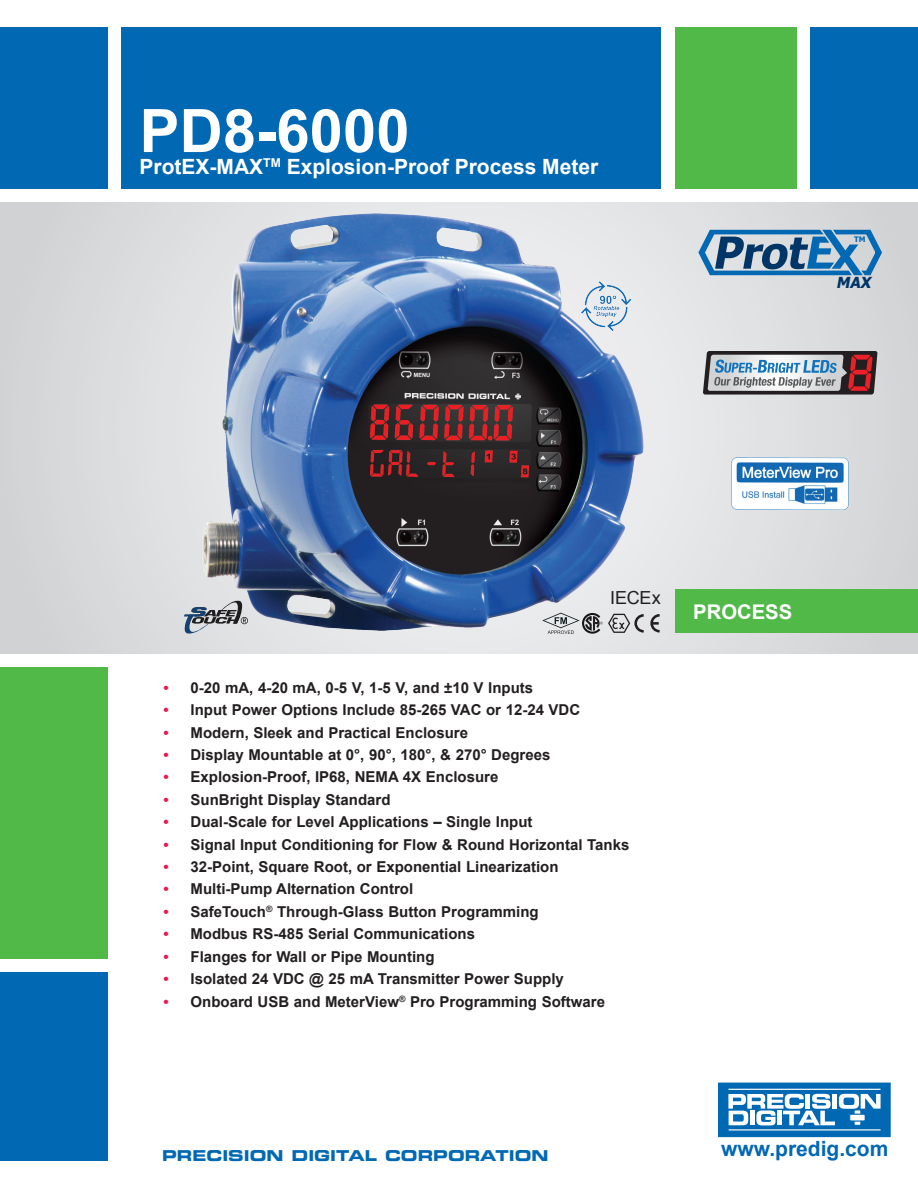
<style>
.page{position:relative;width:918px;height:1188px;background:#fff}
.page>*{position:absolute;margin:0;border:0;box-sizing:border-box;transform-origin:0 0}
.t1{font:700 60px "Arial";color:#fff}
.t2{font:700 21px "Arial";color:#fff}
.t3{font:700 21px "Arial";color:#0168b3}
.t4{font:700 20.25px "Arial";color:#fff}
.t5{font:18px "Arial";color:#231f20}
.t6{font:italic 700 15.15px "Tahoma";color:#003667}
.t7{font:700 15px "Arial";color:#231f20}
.t8{font:15px "Eurostile LT Std Bold Ex 2";color:#0168b3}
.t9{font:700 7.65px "Tahoma";color:#0168b3}
.s1{color:#ed164b}
</style>
<div class="page">
<div style="left:0;top:202px;width:918px;height:451px;background:#dcdddf"></div>
<div style="left:675px;top:589px;width:243px;height:44px;background:#51b948"></div>
<div style="left:675px;top:27px;width:121px;height:162px;background:#51b948"></div>
<div style="left:122px;top:27px;width:540px;height:162px;background:#0168b3"></div>
<div style="left:0;top:27px;width:108px;height:162px;background:#0168b3"></div>
<div style="left:810px;top:27px;width:108px;height:162px;background:#0168b3"></div>
<div style="left:0;top:667px;width:108px;height:292px;background:#51b948"></div>
<div style="left:0;top:972px;width:108px;height:189px;background:#0168b3"></div>
<img style="left:203px;top:214px;width:440px;height:417px">
<div style="left:719px;top:1083px;width:171px;height:54px;background:#0168b3"></div>
<svg style="left:728px;top:1094px;width:153px;height:31px"></svg>
<hr style="left:728px;top:1089px;width:153px;height:1px;background:#fff">
<hr style="left:729px;top:1129px;width:152px;height:2px;background:#fff">
<svg style="left:698px;top:229px;width:184px;height:47px"></svg>
<img style="left:731px;top:457px;width:118px;height:53px">
<img style="left:580px;top:280px;width:53px;height:53px">
<svg style="left:184px;top:599px;width:64px;height:35px"></svg>
<svg style="left:542px;top:613px;width:118px;height:21px"></svg>
<svg style="left:703px;top:351px;width:175px;height:44px"></svg>
<h1 class="t1" style="left:140px;top:91px;width:272px">PD8-6000</h1>
<h2 class="t2" style="left:140px;top:153px;width:460px">ProtEX-MAX<sup>TM</sup> Explosion-Proof Process Meter</h2>
<p class="t9" style="left:854px;top:234px;width:13px">TM</p>
<p class="t6" style="left:836px;top:272px;width:39px">MAX</p>
<p class="t5" style="left:610px;top:586px;width:52px">IECEx</p>
<p class="t7" style="left:164px;top:678px;width:371px"><span class="s1">•</span> 0-20 mA, 4-20 mA, 0-5 V, 1-5 V, and ±10 V Inputs</p>
<p class="t7" style="left:164px;top:700px;width:418px"><span class="s1">•</span> Input Power Options Include 85-265 VAC or 12-24 VDC</p>
<p class="t7" style="left:164px;top:722px;width:306px"><span class="s1">•</span> Modern, Sleek and Practical Enclosure</p>
<p class="t7" style="left:163px;top:745px;width:388px"><span class="s1">•</span> Display Mountable at 0°, 90°, 180°, &amp; 270° Degrees</p>
<p class="t7" style="left:164px;top:767px;width:336px"><span class="s1">•</span> Explosion-Proof, IP68, NEMA 4X Enclosure</p>
<p class="t7" style="left:164px;top:790px;width:229px"><span class="s1">•</span> SunBright Display Standard</p>
<p class="t7" style="left:164px;top:812px;width:371px"><span class="s1">•</span> Dual-Scale for Level Applications – Single Input</p>
<p class="t7" style="left:164px;top:834px;width:467px"><span class="s1">•</span> Signal Input Conditioning for Flow &amp; Round Horizontal Tanks</p>
<p class="t7" style="left:164px;top:857px;width:396px"><span class="s1">•</span> 32-Point, Square Root, or Exponential Linearization</p>
<p class="t7" style="left:164px;top:879px;width:251px"><span class="s1">•</span> Multi-Pump Alternation Control</p>
<p class="t7" style="left:164px;top:901px;width:377px"><span class="s1">•</span> SafeTouch<sup>®</sup> Through-Glass Button Programming</p>
<p class="t7" style="left:164px;top:924px;width:313px"><span class="s1">•</span> Modbus RS-485 Serial Communications</p>
<p class="t7" style="left:164px;top:946px;width:273px"><span class="s1">•</span> Flanges for Wall or Pipe Mounting</p>
<p class="t7" style="left:164px;top:969px;width:402px"><span class="s1">•</span> Isolated 24 VDC @ 25 mA Transmitter Power Supply</p>
<p class="t7" style="left:164px;top:992px;width:443px"><span class="s1">•</span> Onboard USB and MeterView<sup>®</sup> Pro Programming Software</p>
<h3 class="t4" style="left:693px;top:598px;width:15px">process</h3>
<p class="t8" style="left:162px;top:1145px;width:388px">PRECISION DIGITAL CORPORATION</p>
<h2 class="t3" style="left:721px;top:1134px;width:169px">www.predig.com</h2>
</div>
